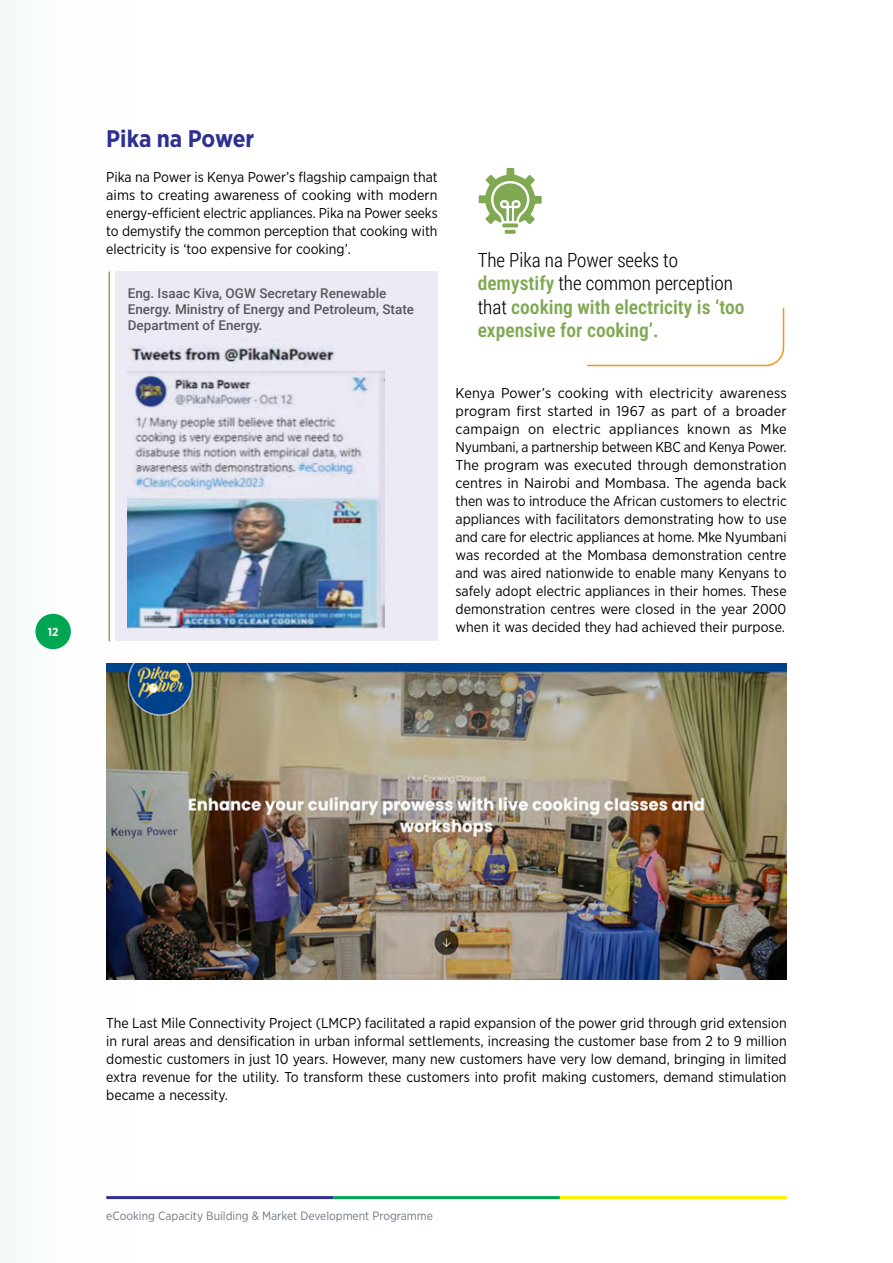
<style>
.page{position:relative;width:893px;height:1263px;background:#fff}
.page>*{position:absolute;margin:0;border:0;box-sizing:border-box;transform-origin:0 0}
.t1{font:700 24px "Gotham Narrow";letter-spacing:-.005em;color:#2e3092}
.t2{font:600 19.5px/23.4px "Roboto Condensed";color:#81a954}
.t3{font:14.25px/18px "Gotham Narrow";color:#000;text-align:justify}
.t4{font:500 13.5px/16.2px "Roboto";color:#58595b}
.t5{font:12px "Gotham Narrow";color:#717983}
.t6{font:700 11.55px "Gotham Narrow";color:#fff}
.s1{font-weight:300;color:#000}
</style>
<div class="page">
<hr style="left:106px;top:1196px;width:227px;height:3px;background:#2e3092">
<hr style="left:333px;top:1196px;width:227px;height:3px;background:#00a651">
<hr style="left:560px;top:1196px;width:227px;height:3px;background:#fff200">
<div style="left:35px;top:614px;width:36px;height:35px;background:#00a651;border-radius:50%"></div>
<div style="left:115px;top:272px;width:322px;height:369px;background:#ebeaf5"></div>
<img style="left:128px;top:346px;width:256px;height:282px">
<img style="left:106px;top:663px;width:681px;height:316px">
<svg style="left:505px;top:230px;width:11px;height:4px"></svg>
<hr style="left:502px;top:223px;width:16px;height:4px;background:#81a954">
<svg style="left:479px;top:168px;width:63px;height:56px"></svg>
<svg style="left:587px;top:308px;width:198px;height:59px"></svg>
<hr style="left:109px;top:272px;width:1px;height:369px;background:#81a954">
<p class="t6" style="left:48px;top:625px;width:12px">12</p>
<h1 class="t1" style="left:106px;top:123px;width:149px">Pika na Power</h1>
<p class="t3" style="left:106px;top:167px;width:333px">Pika na Power is Kenya Power’s flagship campaign that aims to creating awareness of cooking with modern energy-efficient electric appliances. Pika na Power seeks to demystify the common perception that cooking with electricity is ‘too expensive for cooking’.</p>
<p class="t4" style="left:128px;top:284px;width:288px">Eng. Isaac Kiva, OGW Secretary Renewable<br>Energy. Ministry of Energy and Petroleum, State<br>Department of Energy.</p>
<h2 class="t2" style="left:478px;top:248px;width:268px"><span class="s1">The Pika na Power seeks to </span>demystify <span class="s1">the common perception that</span> cooking with electricity is ‘too expensive for cooking’.</h2>
<p class="t3" style="left:455px;top:383px;width:333px">Kenya Power’s cooking with electricity awareness program first started in 1967 as part of a broader campaign on electric appliances known as Mke Nyumbani, a partnership between KBC and Kenya Power.<br>The program was executed through demonstration centres in Nairobi and Mombasa. The agenda back then was to introduce the African customers to electric appliances with facilitators demonstrating how to use and care for electric appliances at home. Mke Nyumbani was recorded at the Mombasa demonstration centre and was aired nationwide to enable many Kenyans to safely adopt electric appliances in their homes. These demonstration centres were closed in the year 2000 when it was decided they had achieved their purpose.</p>
<p class="t3" style="left:106px;top:1013px;width:682px">The Last Mile Connectivity Project (LMCP) facilitated a rapid expansion of the power grid through grid extension in rural areas and densification in urban informal settlements, increasing the customer base from 2 to 9 million domestic customers in just 10 years. However, many new customers have very low demand, bringing in limited extra revenue for the utility. To transform these customers into profit making customers, demand stimulation became a necessity.</p>
<p class="t5" style="left:106px;top:1208px;width:328px">eCooking Capacity Building &amp; Market Development Programme</p>
</div>
